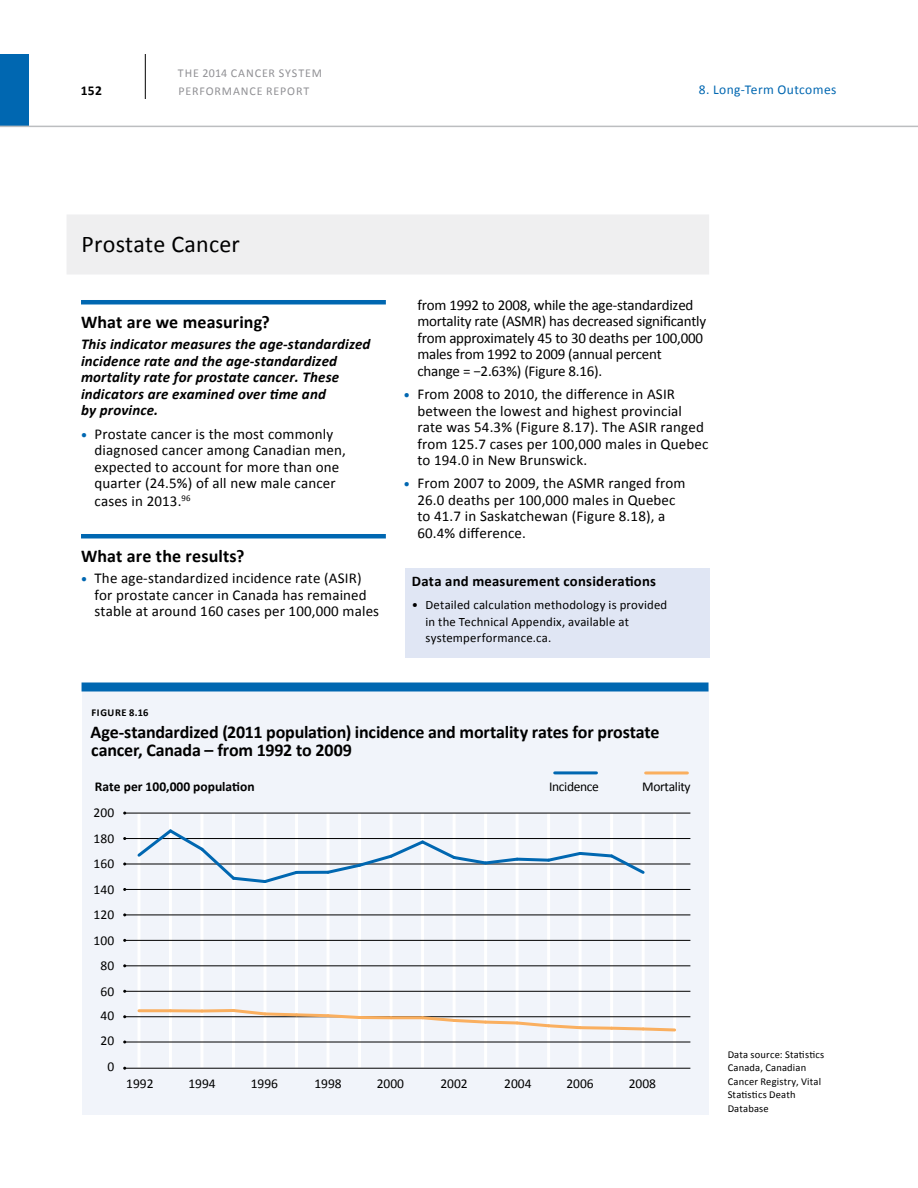
<style>
.page{position:relative;width:918px;height:1188px;background:#fff}
.page>*{position:absolute;margin:0;border:0;box-sizing:border-box;transform-origin:0 0}
.t1{font:24px "Calibri";letter-spacing:.01em;color:#000}
.t2{font:700 18px/18px "Calibri";letter-spacing:-.015em;color:#000}
.t3{font:15px/16.5px "Calibri";letter-spacing:.01em;color:#000}
.t4{font:15px/16.5px "Calibri";letter-spacing:-.015em;color:#000}
.t5{font:italic 700 15px/16.5px "Calibri";letter-spacing:.01em;color:#000}
.t6{font:700 14.7px "Calibri";color:#000}
.t7{font:13.5px "Calibri";color:#000}
.t8{font:700 13.5px "Calibri";color:#000}
.t9{font:13.5px "Calibri";letter-spacing:.03em;color:#0067b1}
.t10{font:13.5px "Calibri";letter-spacing:-.025em;color:#000}
.t11{font:12.75px/16.5px "Calibri";letter-spacing:.015em;color:#000}
.t12{font:12px/18px "Calibri";letter-spacing:.07em;color:#919195}
.t13{font:10.5px/13.5px "Calibri";letter-spacing:.015em;color:#000}
.t14{font:700 10.5px "Calibri";letter-spacing:.055em;color:#000}
.s1{font-weight:700;font-size:12px;color:#0067b1}
</style>
<div class="page">
<div style="left:0;top:54px;width:29px;height:72px;background:#0067b1"></div>
<hr style="left:81px;top:300px;width:305px;height:4px;background:#0067b1">
<hr style="left:81px;top:534px;width:305px;height:4px;background:#0067b1">
<div style="left:405px;top:568px;width:305px;height:90px;background:#e0e6f4"></div>
<div style="left:82px;top:689px;width:627px;height:426px;background:#f1f4fa"></div>
<hr style="left:137px;top:813px;width:3px;height:255px;background:#fff">
<hr style="left:169px;top:813px;width:3px;height:255px;background:#fff">
<hr style="left:200px;top:813px;width:3px;height:255px;background:#fff">
<hr style="left:232px;top:813px;width:3px;height:255px;background:#fff">
<hr style="left:264px;top:813px;width:3px;height:255px;background:#fff">
<hr style="left:295px;top:813px;width:3px;height:255px;background:#fff">
<hr style="left:327px;top:813px;width:3px;height:255px;background:#fff">
<hr style="left:358px;top:813px;width:3px;height:255px;background:#fff">
<hr style="left:390px;top:813px;width:3px;height:255px;background:#fff">
<hr style="left:421px;top:813px;width:3px;height:255px;background:#fff">
<hr style="left:453px;top:813px;width:3px;height:255px;background:#fff">
<hr style="left:484px;top:813px;width:3px;height:255px;background:#fff">
<hr style="left:516px;top:813px;width:3px;height:255px;background:#fff">
<hr style="left:547px;top:813px;width:3px;height:255px;background:#fff">
<hr style="left:579px;top:813px;width:3px;height:255px;background:#fff">
<hr style="left:610px;top:813px;width:3px;height:255px;background:#fff">
<hr style="left:642px;top:813px;width:3px;height:255px;background:#fff">
<hr style="left:673px;top:813px;width:3px;height:255px;background:#fff">
<hr style="left:125px;top:1042px;width:565px;height:1px;background:#000">
<hr style="left:125px;top:1016px;width:565px;height:1px;background:#000">
<hr style="left:125px;top:991px;width:565px;height:1px;background:#000">
<hr style="left:125px;top:965px;width:565px;height:1px;background:#000">
<hr style="left:125px;top:940px;width:565px;height:1px;background:#000">
<hr style="left:125px;top:915px;width:565px;height:1px;background:#000">
<hr style="left:125px;top:889px;width:565px;height:1px;background:#000">
<hr style="left:125px;top:864px;width:565px;height:1px;background:#000">
<hr style="left:125px;top:838px;width:565px;height:1px;background:#000">
<hr style="left:125px;top:813px;width:565px;height:1px;background:#000">
<hr style="left:139px;top:1009px;width:31px;height:3px;background:#faaf5f">
<svg style="left:170px;top:1009px;width:29px;height:4px"></svg>
<svg style="left:199px;top:1009px;width:161px;height:10px"></svg>
<hr style="left:360px;top:1016px;width:31px;height:3px;background:#faaf5f">
<hr style="left:391px;top:1016px;width:32px;height:3px;background:#faaf5f">
<svg style="left:419px;top:1016px;width:259px;height:16px"></svg>
<svg style="left:135px;top:829px;width:165px;height:54px"></svg>
<hr style="left:297px;top:871px;width:31px;height:3px;background:#0067b1">
<svg style="left:324px;top:839px;width:323px;height:35px"></svg>
<hr style="left:555px;top:771px;width:41px;height:3px;background:#0067b1">
<hr style="left:646px;top:771px;width:41px;height:3px;background:#faaf5f">
<hr style="left:125px;top:1068px;width:565px;height:1px;background:#000">
<div style="left:82px;top:682px;width:627px;height:10px;background:#0067b1"></div>
<div style="left:67px;top:214px;width:642px;height:60px;background:#efeff0"></div>
<hr style="left:145px;top:54px;width:1px;height:45px;background:#000">
<hr style="left:0;top:126px;width:918px;height:1px;background:#bcbec0">
<p class="t8" style="left:81px;top:81px;width:23px">152</p>
<p class="t12" style="left:178px;top:64px;width:146px">THE 2014 CANCER SYSTEM<br>PERFORMANCE REPORT</p>
<p class="t9" style="left:699px;top:81px;width:139px">8. Long-Term Outcomes</p>
<h1 class="t1" style="left:82px;top:229px;width:160px">Prostate Cancer</h1>
<p class="t2" style="left:81px;top:314px;width:190px">What are we measuring?</p>
<p class="t5" style="left:81px;top:336px;width:291px">This indicator measures the age-standardized incidence rate and the age-standardized mortality rate for prostate cancer. These indicators are examined over time and<br>by province.</p>
<p class="t3" style="left:95px;top:426px;width:253px;text-indent:-14px"><span class="s1">•</span> Prostate cancer is the most commonly diagnosed cancer among Canadian men, expected to account for more than one quarter (24.5%) of all new male cancer</p>
<p class="t3" style="left:95px;top:493px;width:98px">cases in 2013.<sup>96</sup></p>
<p class="t2" style="left:81px;top:548px;width:165px">What are the results?</p>
<p class="t3" style="left:95px;top:570px;width:286px;text-indent:-14px"><span class="s1">•</span> The age-standardized incidence rate (ASIR) for prostate cancer in Canada has remained stable at around 160 cases per 100,000 males</p>
<p class="t4" style="left:417px;top:297px;width:290px">from 1992 to 2008, while the age-standardized mortality rate (ASMR) has decreased significantly from approximately 45 to 30 deaths per 100,000 males from 1992 to 2009 (annual percent change = −2.63%) (Figure 8.16).</p>
<p class="t3" style="left:417px;top:386px;width:293px;text-indent:-14px"><span class="s1">•</span> From 2008 to 2010, the difference in ASIR between the lowest and highest provincial rate was 54.3% (Figure 8.17). The ASIR ranged from 125.7 cases per 100,000 males in Quebec to 194.0 in New Brunswick.</p>
<p class="t3" style="left:417px;top:475px;width:270px;text-indent:-14px"><span class="s1">•</span> From 2007 to 2009, the ASMR ranged from 26.0 deaths per 100,000 males in Quebec to 41.7 in Saskatchewan (Figure 8.18), a 60.4% difference.</p>
<p class="t6" style="left:412px;top:572px;width:246px">Data and measurement considerations</p>
<p class="t11" style="left:425px;top:597px;width:243px;text-indent:-14px">• Detailed calculation methodology is provided in the Technical Appendix, available at systemperformance.ca.</p>
<p class="t14" style="left:92px;top:705px;width:58px">FIGURE 8.16</p>
<p class="t2" style="left:90px;top:723px;width:571px">Age-standardized (2011 population) incidence and mortality rates for prostate cancer, Canada – from 1992 to 2009</p>
<p class="t8" style="left:95px;top:778px;width:161px">Rate per 100,000 population</p>
<p class="t10" style="left:549px;top:778px;width:51px">Incidence</p>
<p class="t10" style="left:642px;top:778px;width:50px">Mortality</p>
<p class="t7" style="left:94px;top:804px;width:22px">200</p>
<p class="t7" style="left:94px;top:830px;width:22px">180</p>
<p class="t7" style="left:94px;top:855px;width:22px">160</p>
<p class="t7" style="left:94px;top:881px;width:22px">140</p>
<p class="t7" style="left:94px;top:906px;width:22px">120</p>
<p class="t7" style="left:94px;top:932px;width:22px">100</p>
<p class="t7" style="left:101px;top:957px;width:15px">80</p>
<p class="t7" style="left:101px;top:983px;width:15px">60</p>
<p class="t7" style="left:101px;top:1007px;width:15px">40</p>
<p class="t7" style="left:101px;top:1032px;width:15px">20</p>
<p class="t7" style="left:108px;top:1058px;width:8px">0</p>
<p class="t7" style="left:126px;top:1075px;width:29px">1992</p>
<p class="t7" style="left:188px;top:1075px;width:29px">1994</p>
<p class="t7" style="left:251px;top:1075px;width:29px">1996</p>
<p class="t7" style="left:314px;top:1075px;width:29px">1998</p>
<p class="t7" style="left:377px;top:1075px;width:29px">2000</p>
<p class="t7" style="left:440px;top:1075px;width:29px">2002</p>
<p class="t7" style="left:504px;top:1075px;width:29px">2004</p>
<p class="t7" style="left:566px;top:1075px;width:29px">2006</p>
<p class="t7" style="left:629px;top:1075px;width:29px">2008</p>
<p class="t13" style="left:728px;top:1047px;width:98px">Data source: Statistics<br>Canada, Canadian<br>Cancer Registry, Vital<br>Statistics Death<br>Database</p>
</div>
